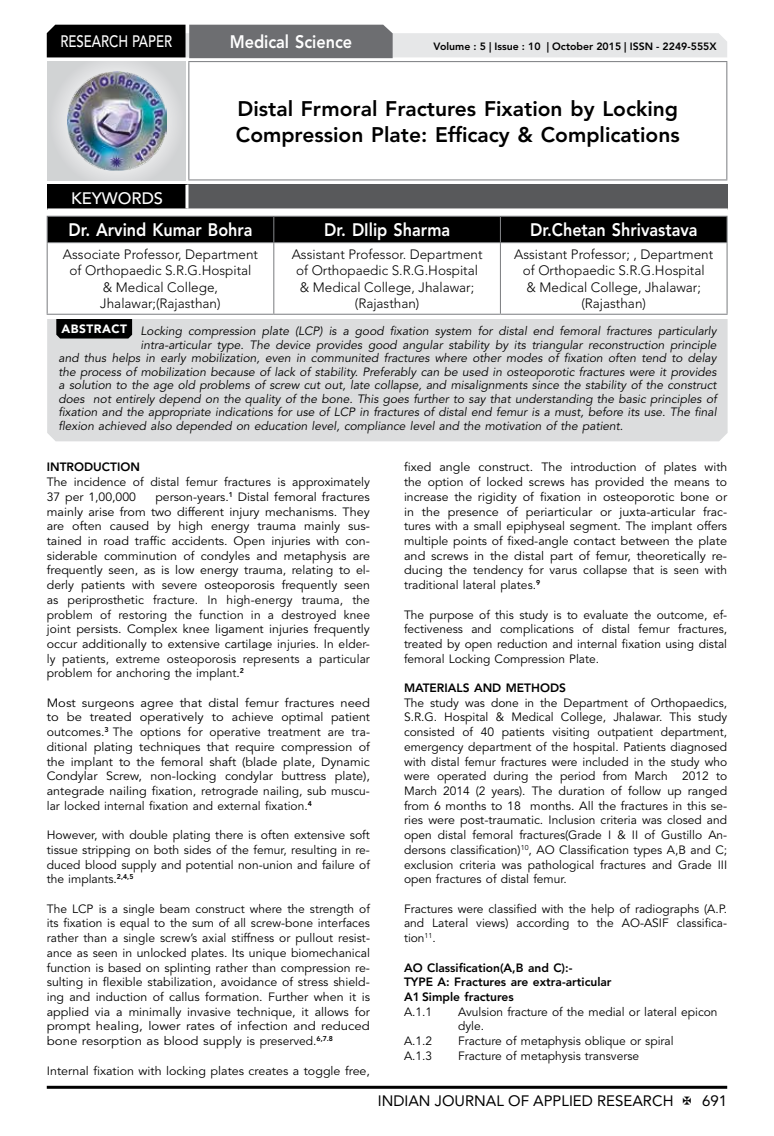
<style>
.page{position:relative;width:774px;height:1136px;background:#fff}
.page>*{position:absolute;margin:0;border:0;box-sizing:border-box;transform-origin:0 0}
.t1{font:800 21px/26.2px "Avenir LT Std";color:#000}
.t2{font:800 18px "Avenir LT Std";color:#fff;scale:.9 1}
.t3{font:500 16.5px "Avenir LT Std";color:#fff;scale:.8 1}
.t4{font:500 16.5px "Avenir LT Std";color:#fff}
.t5{font:15px "Avenir LT Std";color:#000}
.t6{font:300 13.5px/16.2px "Avenir LT Std";color:#000;text-align:center}
.t7{font:12px/14.7px "Avenir LT Std";color:#000;text-align:justify}
.t8{font:italic 12px "Avenir LT Std";color:#000}
.t9{font:12px/14.7px "Avenir LT Std";color:#000;text-align:justify;scale:1.04 1}
.t10{font:12px/14.7px "Avenir LT Std";color:#000;text-align:justify;scale:1.08 1}
.t11{font:800 12px/14.7px "Avenir LT Std";color:#000}
.t12{font:800 10.5px "Avenir LT Std";color:#000}
</style>
<div class="page">
<hr style="left:47px;top:1085px;width:680px;height:3px;background:#000">
<div style="left:48px;top:62px;width:137px;height:118px;background:linear-gradient(to right,#d9dadb,#d9dadb)"></div>
<img style="left:68px;top:71px;width:99px;height:100px">
<svg style="left:47px;top:25px;width:680px;height:33px;background:#979899"></svg>
<hr style="left:188px;top:61px;width:539px;height:1px;background:#808285">
<hr style="left:188px;top:62px;width:1px;height:117px;background:#808285">
<hr style="left:726px;top:62px;width:1px;height:117px;background:#808285">
<hr style="left:188px;top:179px;width:539px;height:1px;background:#808285">
<div style="left:47px;top:216px;width:680px;height:26px;background:#000"></div>
<hr style="left:47px;top:242px;width:227px;height:1px;background:#808285">
<hr style="left:47px;top:243px;width:1px;height:71px;background:#808285">
<hr style="left:274px;top:242px;width:226px;height:1px;background:#808285">
<hr style="left:273px;top:243px;width:1px;height:71px;background:#808285">
<hr style="left:500px;top:242px;width:227px;height:1px;background:#808285">
<hr style="left:500px;top:243px;width:1px;height:71px;background:#808285">
<hr style="left:726px;top:243px;width:1px;height:71px;background:#808285">
<hr style="left:47px;top:314px;width:227px;height:1px;background:#808285">
<hr style="left:274px;top:314px;width:226px;height:1px;background:#808285">
<hr style="left:500px;top:314px;width:227px;height:1px;background:#808285">
<div style="left:47px;top:185px;width:140px;height:25px;background:#000"></div>
<div style="left:187px;top:185px;width:541px;height:25px;background:#58595b"></div>
<hr style="left:185px;top:185px;width:3px;height:23px;background:#fff">
<hr style="left:47px;top:208px;width:140px;height:3px;background:#fff">
<hr style="left:187px;top:208px;width:541px;height:3px;background:#fff">
<div style="left:47px;top:319px;width:680px;height:122px;background:#dcddde"></div>
<svg style="left:56px;top:319px;width:76px;height:19px"></svg>
<h3 class="t3" style="left:60px;top:32px;width:139px">RESEARCH PAPER</h3>
<h3 class="t4" style="left:71px;top:188px;width:94px">KEYWORDS</h3>
<h2 class="t2" style="left:230px;top:31px;width:138px">Medical Science</h2>
<p class="t12" style="left:434px;top:41px;width:284px">Volume : 5 | Issue : 10 | October 2015 | ISSN - 2249-555X</p>
<h1 class="t1" style="left:236px;top:95px;width:445px">Distal Frmoral Fractures Fixation by Locking<br>Compression Plate: Efficacy &amp; Complications</h1>
<h2 class="t2" style="left:68px;top:219px;width:206px">Dr. Arvind Kumar Bohra</h2>
<h2 class="t2" style="left:324px;top:219px;width:142px">Dr. DIlip Sharma</h2>
<h2 class="t2" style="left:530px;top:219px;width:188px">Dr.Chetan Shrivastava</h2>
<p class="t6" style="left:63px;top:246px;width:197px">Associate Professor, Department of Orthopaedic S.R.G.Hospital<br>&amp; Medical College,<br>Jhalawar;(Rajasthan)</p>
<p class="t6" style="left:292px;top:246px;width:192px">Assistant Professor. Department of Orthopaedic S.R.G.Hospital &amp; Medical College, Jhalawar; (Rajasthan)</p>
<p class="t6" style="left:514px;top:246px;width:201px">Assistant Professor; , Department of Orthopaedic S.R.G.Hospital<br>&amp; Medical College, Jhalawar; (Rajasthan)</p>
<p class="t8" style="left:61px;top:324px;width:657px"><sup>ABSTRACT</sup> Locking compression plate (LCP) is a good fixation system for distal end femoral fractures particularly</p>
<p class="t8" style="left:141px;top:338px;width:577px">intra-articular type. The device provides good angular stability by its triangular reconstruction principle</p>
<p class="t8" style="left:58px;top:351px;width:660px">and thus helps in early mobilization, even in communited fractures where other modes of fixation often tend to delay</p>
<p class="t8" style="left:58px;top:365px;width:660px">the process of mobilization because of lack of stability. Preferably can be used in osteoporotic fractures were it provides</p>
<p class="t8" style="left:58px;top:378px;width:659px">a solution to the age old problems of screw cut out, late collapse, and misalignments since the stability of the construct</p>
<p class="t8" style="left:58px;top:392px;width:660px">does not entirely depend on the quality of the bone. This goes further to say that understanding the basic principles of</p>
<p class="t8" style="left:58px;top:405px;width:660px">fixation and the appropriate indications for use of LCP in fractures of distal end femur is a must, before its use. The final</p>
<p class="t8" style="left:58px;top:419px;width:566px">flexion achieved also depended on education level, compliance level and the motivation of the patient.</p>
<p class="t11" style="left:47px;top:460px;width:95px">INTRODUCTION</p>
<p class="t7" style="left:47px;top:475px;width:325px">The incidence of distal femur fractures is approximately<br>37 per 1,00,000</p>
<p class="t9" style="left:404px;top:460px;width:312px">fixed angle construct. The introduction of plates with the option of locked screws has provided the means to increase the rigidity of fixation in osteoporotic bone or in the presence of periarticular or juxta-articular frac&shy;tures with a small epiphyseal segment. The implant offers multiple points of fixed-angle contact between the plate and screws in the distal part of femur, theoretically re&shy;ducing the tendency for varus collapse that is seen with traditional lateral plates.<sup>9</sup></p>
<p class="t7" style="left:404px;top:607px;width:325px">The purpose of this study is to evaluate the outcome, ef&shy;fectiveness and complications of distal femur fractures, treated by open reduction and internal fixation using distal femoral Locking Compression Plate.</p>
<p class="t11" style="left:404px;top:680px;width:163px">MATERIALS AND METHODS</p>
<p class="t7" style="left:404px;top:695px;width:325px">The study was done in the Department of Orthopaedics, S.R.G. Hospital &amp; Medical College, Jhalawar. This study consisted of 40 patients visiting outpatient department, emergency department of the hospital. Patients diagnosed with distal femur fractures were included in the study who were operated during the period from March 2012 to March 2014 (2 years). The duration of follow up ranged from 6 months to 18 months. All the fractures in this se&shy;ries were post-traumatic. Inclusion criteria was closed and open distal femoral fractures(Grade I &amp; II of Gustillo An&shy;dersons classification)<sup>10</sup>, AO Classification types A,B and C; exclusion criteria was pathological fractures and Grade III open fractures of distal femur.</p>
<p class="t7" style="left:404px;top:901px;width:325px">Fractures were classified with the help of radiographs (A.P. and Lateral views) according to the AO-ASIF classifica&shy;tion<sup>11</sup>.</p>
<p class="t11" style="left:404px;top:959px;width:209px">AO Classification(A,B and C):-<br>TYPE A: Fractures are extra-articular<br>A1 Simple fractures</p>
<p class="t7" style="left:404px;top:1004px;width:30px">A.1.1</p>
<p class="t7" style="left:458px;top:1004px;width:261px">Avulsion fracture of the medial or lateral epicon dyle.</p>
<p class="t7" style="left:404px;top:1033px;width:30px">A.1.2</p>
<p class="t7" style="left:458px;top:1033px;width:217px">Fracture of metaphysis oblique or spiral</p>
<p class="t7" style="left:404px;top:1048px;width:30px">A.1.3</p>
<p class="t7" style="left:458px;top:1048px;width:183px">Fracture of metaphysis transverse</p>
<p class="t7" style="left:47px;top:489px;width:325px;text-indent:109px">person-years.<sup>1</sup> Distal femoral fractures mainly arise from two different injury mechanisms. They are often caused by high energy trauma mainly sus&shy;tained in road traffic accidents. Open injuries with con&shy;siderable comminution of condyles and metaphysis are frequently seen, as is low energy trauma, relating to el&shy;derly patients with severe osteoporosis frequently seen as periprosthetic fracture. In high-energy trauma, the problem of restoring the function in a destroyed knee joint persists. Complex knee ligament injuries frequently occur additionally to extensive cartilage injuries. In elder&shy;ly patients, extreme osteoporosis represents a particular problem for anchoring the implant.<sup>2</sup></p>
<p class="t10" style="left:47px;top:695px;width:301px">Most surgeons agree that distal femur fractures need to be treated operatively to achieve optimal patient outcomes.<sup>3</sup> The options for operative treatment are tra&shy;ditional plating techniques that require compression of the implant to the femoral shaft (blade plate, Dynamic Condylar Screw, non-locking condylar buttress plate), antegrade nailing fixation, retrograde nailing, sub muscu&shy;lar locked internal fixation and external fixation.<sup>4</sup></p>
<p class="t7" style="left:47px;top:827px;width:325px">However, with double plating there is often extensive soft tissue stripping on both sides of the femur, resulting in re&shy;duced blood supply and potential non-union and failure of the implants.<sup>2,4,5</sup></p>
<p class="t7" style="left:47px;top:901px;width:325px">The LCP is a single beam construct where the strength of its fixation is equal to the sum of all screw-bone interfaces rather than a single screw’s axial stiffness or pullout resist&shy;ance as seen in unlocked plates. Its unique biomechanical function is based on splinting rather than compression re&shy;sulting in flexible stabilization, avoidance of stress shield&shy;ing and induction of callus formation. Further when it is applied via a minimally invasive technique, it allows for prompt healing, lower rates of infection and reduced bone resorption as blood supply is preserved.<sup>6,7.8</sup></p>
<p class="t9" style="left:47px;top:1063px;width:312px">Internal fixation with locking plates creates a toggle free,</p>
<p class="t5" style="left:378px;top:1091px;width:297px">INDIAN JOURNAL OF APPLIED RESEARCH</p>
<p class="t5" style="left:702px;top:1091px;width:27px">691</p>
</div>
